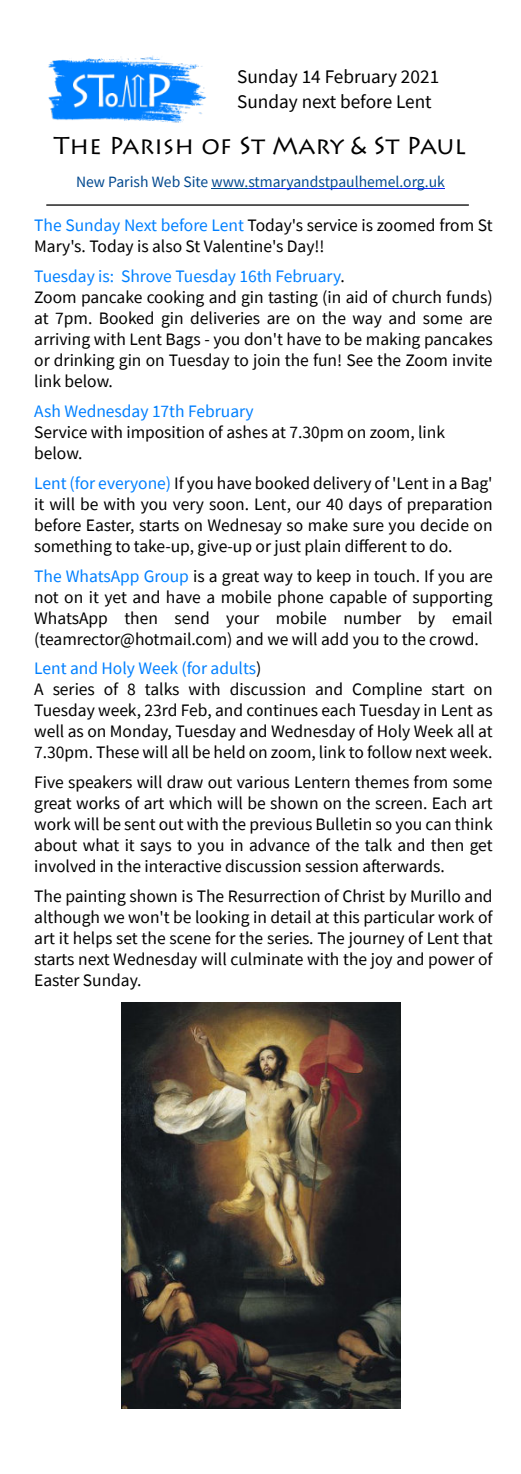
<style>
.page{position:relative;width:521px;height:1474px;background:#fff}
.page>*{position:absolute;margin:0;border:0;box-sizing:border-box;transform-origin:0 0}
.t1{font:24.5px "Lithos Pro";color:#000}
.t2{font:19.25px/24.5px "Source Sans Pro";color:#000}
.t3{font:17.5px/21px "Source Sans Pro";color:#000}
.t4{font:17.5px "Source Sans Pro";color:#0080ff}
.t5{font:15.75px "Source Sans Pro";color:#02498f}
.s1{color:#0080ff}
</style>
<div class="page">
<img style="left:48px;top:56px;width:158px;height:67px">
<hr style="left:47px;top:204px;width:421px;height:2px;background:#000">
<hr style="left:211px;top:189px;width:37px;height:1px;background:#02498f">
<hr style="left:248px;top:189px;width:197px;height:1px;background:#0d28f2">
<img style="left:122px;top:1002px;width:278px;height:406px">
<p class="t2" style="left:237px;top:66px;width:204px">Sunday 14 February 2021<br>Sunday next before Lent</p>
<h1 class="t1" style="left:54px;top:136px;width:414px">The Parish of St Mary &amp; St Paul</h1>
<p class="t5" style="left:76px;top:176px;width:370px">New Parish Web Site www.stmaryandstpaulhemel.org.uk</p>
<p class="t3" style="left:34px;top:216px;width:460px"><span class="s1">The Sunday Next before Lent</span> Today's service is zoomed from St<br>Mary's. Today is also St Valentine's Day!!</p>
<p class="t3" style="left:34px;top:267px;width:460px"><span class="s1">Tuesday is: Shrove Tuesday 16th February</span>.<br>Zoom pancake cooking and gin tasting (in aid of church funds) at 7pm. Booked gin deliveries are on the way and some are arriving with Lent Bags - you don't have to be making pancakes or drinking gin on Tuesday to join the fun! See the Zoom invite link below.</p>
<p class="t4" style="left:34px;top:404px;width:221px">Ash Wednesday 17th February</p>
<p class="t3" style="left:34px;top:423px;width:412px">Service with imposition of ashes at 7.30pm on zoom, link below.</p>
<p class="t3" style="left:34px;top:474px;width:460px;text-align:justify"><span class="s1">Lent (for everyone)</span> If you have booked delivery of 'Lent in a Bag' it will be with you very soon. Lent, our 40 days of preparation before Easter, starts on Wednesay so make sure you decide on something to take-up, give-up or just plain different to do.</p>
<p class="t3" style="left:34px;top:566px;width:460px;text-align:justify"><span class="s1">The WhatsApp Group</span> is a great way to keep in touch. If you are not on it yet and have a mobile phone capable of supporting WhatsApp then send your mobile number by email (teamrector@hotmail.com) and we will add you to the crowd.</p>
<p class="t3" style="left:34px;top:659px;width:460px"><span class="s1">Lent and Holy Week (for adults</span>)<br>A series of 8 talks with discussion and Compline start on Tuesday week, 23rd Feb, and continues each Tuesday in Lent as well as on Monday, Tuesday and Wednesday of Holy Week all at 7.30pm. These will all be held on zoom, link to follow next week.</p>
<p class="t3" style="left:34px;top:773px;width:460px;text-align:justify">Five speakers will draw out various Lentern themes from some great works of art which will be shown on the screen. Each art work will be sent out with the previous Bulletin so you can think about what it says to you in advance of the talk and then get involved in the interactive discussion session afterwards.</p>
<p class="t3" style="left:34px;top:887px;width:460px;text-align:justify">The painting shown is The Resurrection of Christ by Murillo and although we won't be looking in detail at this particular work of art it helps set the scene for the series. The journey of Lent that starts next Wednesday will culminate with the joy and power of Easter Sunday.</p>
</div>
